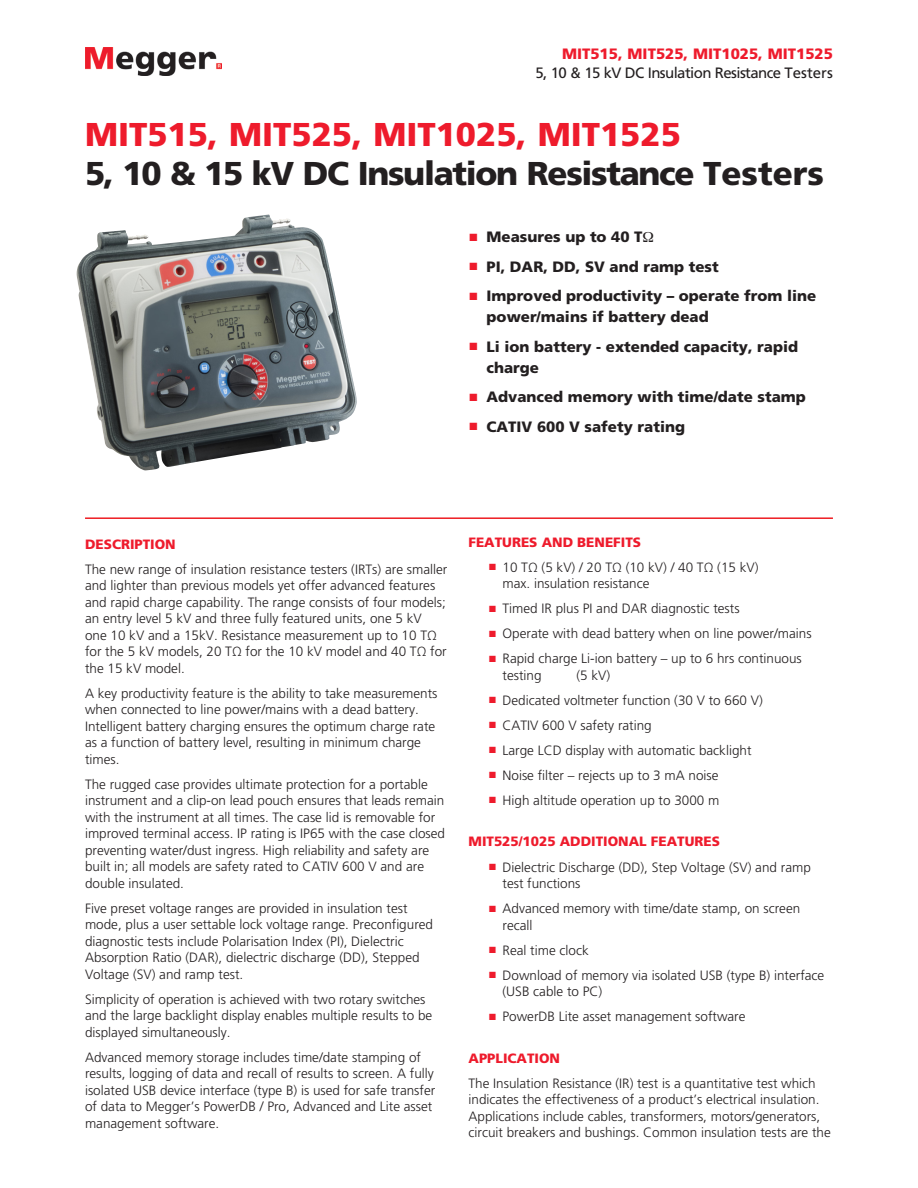
<style>
.page{position:relative;width:918px;height:1188px;background:#fff}
.page>*{position:absolute;margin:0;border:0;box-sizing:border-box;transform-origin:0 0}
.Main_Black_Heading{font:900 33px "Frutiger";letter-spacing:-.04em;color:#231f20}
.Main_Red_Heading{font:900 33px "Frutiger";color:#ee1b2c}
.t1{font:900 15px/21px "Frutiger";color:#231f20}
.Small_Black_Heading{font:15px "Frutiger";letter-spacing:-.04em;color:#231f20}
.Small_Red_Heading{font:900 15px "Frutiger";color:#ee1b2c}
.Body_Copy{font:300 13.5px/16.5px "Frutiger LT Std";color:#231f20}
.Red_Body_Heading{font:900 13.5px "Frutiger";color:#ee1b2c}
.s1{color:#ee1b2c}
</style>
<div class="page">
<img style="left:85px;top:48px;width:137px;height:28px">
<hr style="left:85px;top:517px;width:748px;height:2px;background:#ee1d23">
<img style="left:77px;top:215px;width:280px;height:255px">
<p class="Small_Red_Heading" style="left:562px;top:45px;width:272px">MIT515, MIT525, MIT1025, MIT1525</p>
<p class="Small_Black_Heading" style="left:535px;top:64px;width:299px">5, 10 &amp; 15 kV DC Insulation Resistance Testers</p>
<p class="Main_Red_Heading" style="left:85px;top:114px;width:597px">MIT515, MIT525, MIT1025, MIT1525</p>
<p class="Main_Black_Heading" style="left:85px;top:153px;width:741px">5, 10 &amp; 15 kV DC Insulation Resistance Testers</p>
<p class="t1" style="left:470px;top:226px;width:174px"><span class="s1">■</span> Measures up to 40 T</p>
<p class="t1" style="left:470px;top:256px;width:251px"><span class="s1">■</span> PI, DAR, DD, SV and ramp test</p>
<p class="t1" style="left:487px;top:286px;width:331px;text-indent:-17px"><span class="s1">■</span> Improved productivity – operate from line power/mains if battery dead</p>
<p class="t1" style="left:487px;top:336px;width:313px;text-indent:-17px"><span class="s1">■</span> Li ion battery - extended capacity, rapid charge</p>
<p class="t1" style="left:470px;top:387px;width:338px"><span class="s1">■</span> Advanced memory with time/date stamp</p>
<p class="t1" style="left:470px;top:416px;width:217px"><span class="s1">■</span> CATIV 600 V safety rating</p>
<p class="Red_Body_Heading" style="left:85px;top:536px;width:92px">DESCRIPTION</p>
<p class="Body_Copy" style="left:85px;top:561px;width:364px">The new range of insulation resistance testers (IRTs) are smaller and lighter than previous models yet offer advanced features and rapid charge capability. The range consists of four models; an entry level 5 kV and three fully featured units, one 5 kV<br>one 10 kV and a 15kV. Resistance measurement up to 10 TΩ for the 5 kV models, 20 TΩ for the 10 kV model and 40 TΩ for the 15 kV model.</p>
<p class="Body_Copy" style="left:85px;top:685px;width:354px">A key productivity feature is the ability to take measurements when connected to line power/mains with a dead battery.<br>Intelligent battery charging ensures the optimum charge rate as a function of battery level, resulting in minimum charge times.</p>
<p class="Body_Copy" style="left:85px;top:776px;width:362px">The rugged case provides ultimate protection for a portable instrument and a clip-on lead pouch ensures that leads remain with the instrument at all times. The case lid is removable for improved terminal access. IP rating is IP65 with the case closed preventing water/dust ingress. High reliability and safety are built in; all models are safety rated to CATIV 600 V and are double insulated.</p>
<p class="Body_Copy" style="left:85px;top:900px;width:350px">Five preset voltage ranges are provided in insulation test mode, plus a user settable lock voltage range. Preconfigured diagnostic tests include Polarisation Index (PI), Dielectric Absorption Ratio (DAR), dielectric discharge (DD), Stepped Voltage (SV) and ramp test.</p>
<p class="Body_Copy" style="left:85px;top:991px;width:349px">Simplicity of operation is achieved with two rotary switches and the large backlight display enables multiple results to be displayed simultaneously.</p>
<p class="Body_Copy" style="left:85px;top:1049px;width:352px">Advanced memory storage includes time/date stamping of results, logging of data and recall of results to screen. A fully isolated USB device interface (type B) is used for safe transfer of data to Megger’s PowerDB / Pro, Advanced and Lite asset management software.</p>
<p class="Red_Body_Heading" style="left:469px;top:534px;width:174px">FEATURES AND BENEFITS</p>
<p class="Body_Copy" style="left:503px;top:559px;width:257px;text-indent:-14px"><span class="s1">■</span> 10 TΩ (5 kV) / 20 TΩ (10 kV) / 40 TΩ (15 kV) max. insulation resistance</p>
<p class="Body_Copy" style="left:489px;top:600px;width:252px"><span class="s1">■</span> Timed IR plus PI and DAR diagnostic tests</p>
<p class="Body_Copy" style="left:489px;top:625px;width:324px"><span class="s1">■</span> Operate with dead battery when on line power/mains</p>
<p class="Body_Copy" style="left:503px;top:651px;width:301px;text-indent:-14px"><span class="s1">■</span> Rapid charge Li-ion battery – up to 6 hrs continuous testing</p>
<p class="Body_Copy" style="left:577px;top:667px;width:35px">(5 kV)</p>
<p class="Body_Copy" style="left:489px;top:692px;width:275px"><span class="s1">■</span> Dedicated voltmeter function (30 V to 660 V)</p>
<p class="Body_Copy" style="left:489px;top:717px;width:164px"><span class="s1">■</span> CATIV 600 V safety rating</p>
<p class="Body_Copy" style="left:489px;top:742px;width:264px"><span class="s1">■</span> Large LCD display with automatic backlight</p>
<p class="Body_Copy" style="left:489px;top:767px;width:231px"><span class="s1">■</span> Noise filter – rejects up to 3 mA noise</p>
<p class="Body_Copy" style="left:489px;top:792px;width:232px"><span class="s1">■</span> High altitude operation up to 3000 m</p>
<p class="Red_Body_Heading" style="left:469px;top:834px;width:253px">MIT525/1025 ADDITIONAL FEATURES</p>
<p class="Body_Copy" style="left:503px;top:859px;width:310px;text-indent:-14px"><span class="s1">■</span> Dielectric Discharge (DD), Step Voltage (SV) and ramp test functions</p>
<p class="Body_Copy" style="left:503px;top:900px;width:299px;text-indent:-14px"><span class="s1">■</span> Advanced memory with time/date stamp, on screen recall</p>
<p class="Body_Copy" style="left:489px;top:942px;width:101px"><span class="s1">■</span> Real time clock</p>
<p class="Body_Copy" style="left:503px;top:967px;width:323px;text-indent:-14px"><span class="s1">■</span> Download of memory via isolated USB (type B) interface (USB cable to PC)</p>
<p class="Body_Copy" style="left:489px;top:1008px;width:258px"><span class="s1">■</span> PowerDB Lite asset management software</p>
<p class="Red_Body_Heading" style="left:469px;top:1050px;width:93px">APPLICATION</p>
<p class="Body_Copy" style="left:469px;top:1075px;width:364px">The Insulation Resistance (IR) test is a quantitative test which indicates the effectiveness of a product’s electrical insulation.<br>Applications include cables, transformers, motors/generators, circuit breakers and bushings. Common insulation tests are the</p>
</div>
